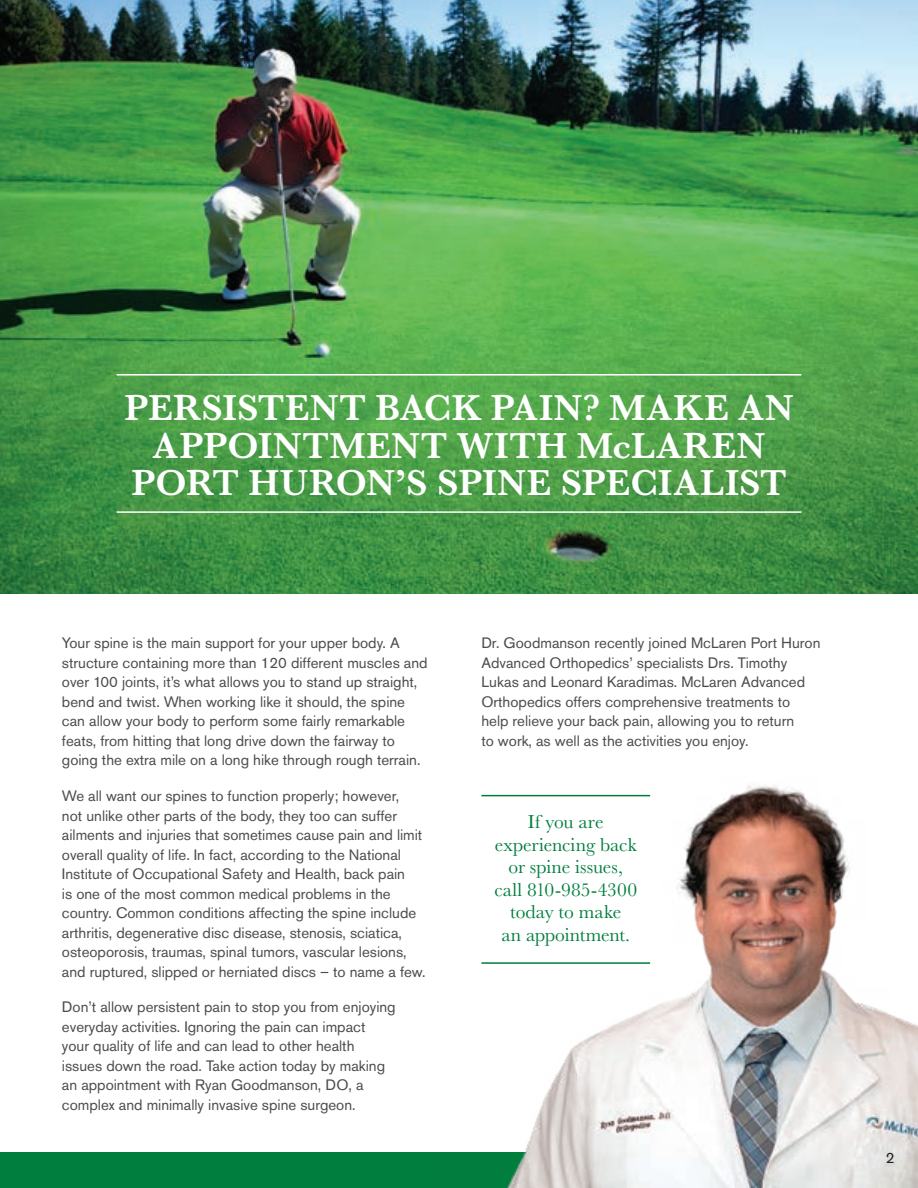
<style>
.page{position:relative;width:918px;height:1188px;background:#fff}
.page>*{position:absolute;margin:0;border:0;box-sizing:border-box;transform-origin:0 0}
.t1{font:600 37.5px/37.5px "Baskerville";letter-spacing:.01em;color:#fff;text-align:center}
.t2{font:19.5px/22.5px "Baskerville";color:#007e3d;text-align:center}
.t3{font:15px/19.5px "Akzidenz Grotesk Std";color:#4b4c4d}
.t4{font:15px "Akzidenz Grotesk Std";color:#231f20}
</style>
<div class="page">
<div style="left:0;top:1152px;width:918px;height:36px;background:#007e3d"></div>
<img style="left:481px;top:785px;width:437px;height:403px">
<img style="left:0;top:0;width:918px;height:594px">
<hr style="left:117px;top:511px;width:684px;height:2px;background:#fff">
<hr style="left:117px;top:374px;width:684px;height:2px;background:#fff">
<hr style="left:481px;top:962px;width:169px;height:2px;background:#007e3d">
<hr style="left:481px;top:795px;width:169px;height:1px;background:#007e3d">
<h1 class="t1" style="left:124px;top:389px;width:671px">PERSISTENT BACK PAIN? MAKE AN<br>APPOINTMENT WITH McLAREN<br>PORT HURON’S SPINE SPECIALIST</h1>
<p class="t3" style="left:62px;top:633px;width:367px">Your spine is the main support for your upper body. A structure containing more than 120 different muscles and over 100 joints, it’s what allows you to stand up straight, bend and twist. When working like it should, the spine can allow your body to perform some fairly remarkable feats, from hitting that long drive down the fairway to going the extra mile on a long hike through rough terrain.</p>
<p class="t3" style="left:62px;top:786px;width:365px">We all want our spines to function properly; however,<br>not unlike other parts of the body, they too can suffer ailments and injuries that sometimes cause pain and limit overall quality of life. In fact, according to the National Institute of Occupational Safety and Health, back pain<br>is one of the most common medical problems in the country. Common conditions affecting the spine include arthritis, degenerative disc disease, stenosis, sciatica, osteoporosis, traumas, spinal tumors, vascular lesions, and ruptured, slipped or herniated discs – to name a few.</p>
<p class="t3" style="left:62px;top:997px;width:335px">Don’t allow persistent pain to stop you from enjoying everyday activities. Ignoring the pain can impact your quality of life and can lead to other health issues down the road. Take action today by making an appointment with Ryan Goodmanson, DO, a complex and minimally invasive spine surgeon.</p>
<p class="t3" style="left:481px;top:633px;width:341px">Dr. Goodmanson recently joined McLaren Port Huron Advanced Orthopedics’ specialists Drs. Timothy Lukas and Leonard Karadimas. McLaren Advanced Orthopedics offers comprehensive treatments to help relieve your back pain, allowing you to return<br>to work, as well as the activities you enjoy.</p>
<h2 class="t2" style="left:494px;top:811px;width:144px">If you are experiencing back or spine issues, call 810-985-4300 today to make<br>an appointment.</h2>
<p class="t4" style="left:886px;top:1149px;width:10px">2</p>
</div>
